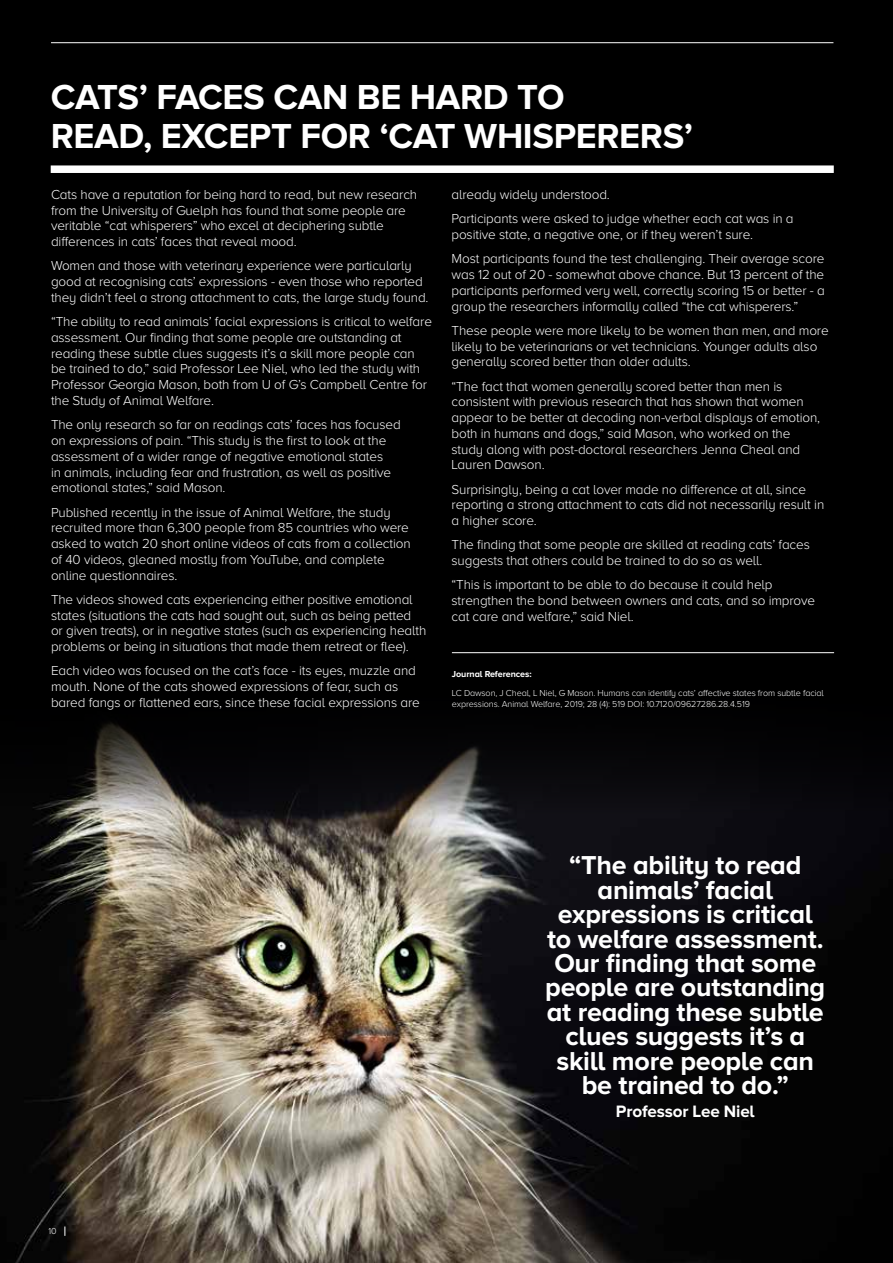
<style>
.page{position:relative;width:893px;height:1263px;background:#000}
.page>*{position:absolute;margin:0;border:0;box-sizing:border-box;transform-origin:0 0}
.t1{font:700 36px/39px "Proxima Nova A";letter-spacing:-.01em;color:#fff}
.t2{font:700 26.85px/24.5px "Proxima Nova A";letter-spacing:-.01em;color:#fff;text-align:center}
.t3{font:700 17.1px "Proxima Nova A";letter-spacing:-.01em;color:#fff}
.t4{font:300 13.5px/15.8px "Proxima Nova A";letter-spacing:-.01em;color:#fff}
.t5{font:300 9px/10.8px "Proxima Nova A";letter-spacing:-.01em;color:#fff}
.t6{font:700 9px "Proxima Nova A";letter-spacing:-.01em;color:#fff}
</style>
<div class="page">
<img style="left:15px;top:722px;width:878px;height:541px">
<hr style="left:51px;top:42px;width:782px;height:1px;background:#fff">
<div style="left:51px;top:165px;width:783px;height:8px;background:#fff"></div>
<hr style="left:452px;top:652px;width:382px;height:1px;background:#fff">
<h1 class="t1" style="left:51px;top:77px;width:644px">CATS’ FACES CAN BE HARD TO<br>READ, EXCEPT FOR ‘CAT WHISPERERS’</h1>
<p class="t4" style="left:51px;top:186px;width:368px">Cats have a reputation for being hard to read, but new research from the University of Guelph has found that some people are veritable “cat whisperers” who excel at deciphering subtle differences in cats’ faces that reveal mood.</p>
<p class="t4" style="left:51px;top:258px;width:379px">Women and those with veterinary experience were particularly good at recognising cats’ expressions - even those who reported they didn’t feel a strong attachment to cats, the large study found.</p>
<p class="t4" style="left:51px;top:314px;width:382px">“The ability to read animals’ facial expressions is critical to welfare assessment. Our finding that some people are outstanding at reading these subtle clues suggests it’s a skill more people can be trained to do,” said Professor Lee Niel, who led the study with Professor Georgia Mason, both from U of G’s Campbell Centre for the Study of Animal Welfare.</p>
<p class="t4" style="left:51px;top:417px;width:351px">The only research so far on readings cats’ faces has focused on expressions of pain. “This study is the first to look at the assessment of a wider range of negative emotional states<br>in animals, including fear and frustration, as well as positive emotional states,” said Mason.</p>
<p class="t4" style="left:51px;top:504px;width:361px">Published recently in the issue of Animal Welfare, the study recruited more than 6,300 people from 85 countries who were asked to watch 20 short online videos of cats from a collection of 40 videos, gleaned mostly from YouTube, and complete online questionnaires.</p>
<p class="t4" style="left:51px;top:591px;width:377px">The videos showed cats experiencing either positive emotional states (situations the cats had sought out, such as being petted or given treats), or in negative states (such as experiencing health problems or being in situations that made them retreat or flee).</p>
<p class="t4" style="left:51px;top:663px;width:370px">Each video was focused on the cat’s face - its eyes, muzzle and mouth. None of the cats showed expressions of fear, such as bared fangs or flattened ears, since these facial expressions are</p>
<p class="t4" style="left:452px;top:182px;width:344px;line-height:24.3px">already widely understood.<br>Participants were asked to judge whether each cat was in a</p>
<p class="t4" style="left:452px;top:222px;width:374px;line-height:24.3px">positive state, a negative one, or if they weren’t sure.<br>Most participants found the test challenging. Their average score</p>
<p class="t4" style="left:452px;top:267px;width:375px;text-align:justify">was 12 out of 20 - somewhat above chance. But 13 percent of the participants performed very well, correctly scoring 15 or better - a group the researchers informally called “the cat whisperers.”</p>
<p class="t4" style="left:452px;top:322px;width:379px">These people were more likely to be women than men, and more likely to be veterinarians or vet technicians. Younger adults also generally scored better than older adults.</p>
<p class="t4" style="left:452px;top:378px;width:370px">“The fact that women generally scored better than men is consistent with previous research that has shown that women appear to be better at decoding non-verbal displays of emotion, both in humans and dogs,” said Mason, who worked on the study along with post-doctoral researchers Jenna Cheal and Lauren Dawson.</p>
<p class="t4" style="left:452px;top:481px;width:374px">Surprisingly, being a cat lover made no difference at all, since reporting a strong attachment to cats did not necessarily result in a higher score.</p>
<p class="t4" style="left:452px;top:537px;width:360px">The finding that some people are skilled at reading cats’ faces suggests that others could be trained to do so as well.</p>
<p class="t4" style="left:452px;top:577px;width:365px">“This is important to be able to do because it could help strengthen the bond between owners and cats, and so improve cat care and welfare,” said Niel.</p>
<p class="t6" style="left:452px;top:669px;width:81px">Journal References:</p>
<p class="t5" style="left:452px;top:688px;width:374px">LC Dawson, J Cheal, L Niel, G Mason. Humans can identify cats’ affective states from subtle facial expressions. Animal Welfare, 2019; 28 (4): 519 DOI: 10.7120/09627286.28.4.519</p>
<p class="t5" style="left:49px;top:1225px;width:10px">10</p>
<h2 class="t2" style="left:545px;top:852px;width:282px">“The ability to read animals’ facial expressions is critical to welfare assessment.<br>Our finding that some people are outstanding at reading these subtle clues suggests it’s a skill more people can be trained to do.”</h2>
<p class="t3" style="left:616px;top:1102px;width:140px">Professor Lee Niel</p>
</div>
